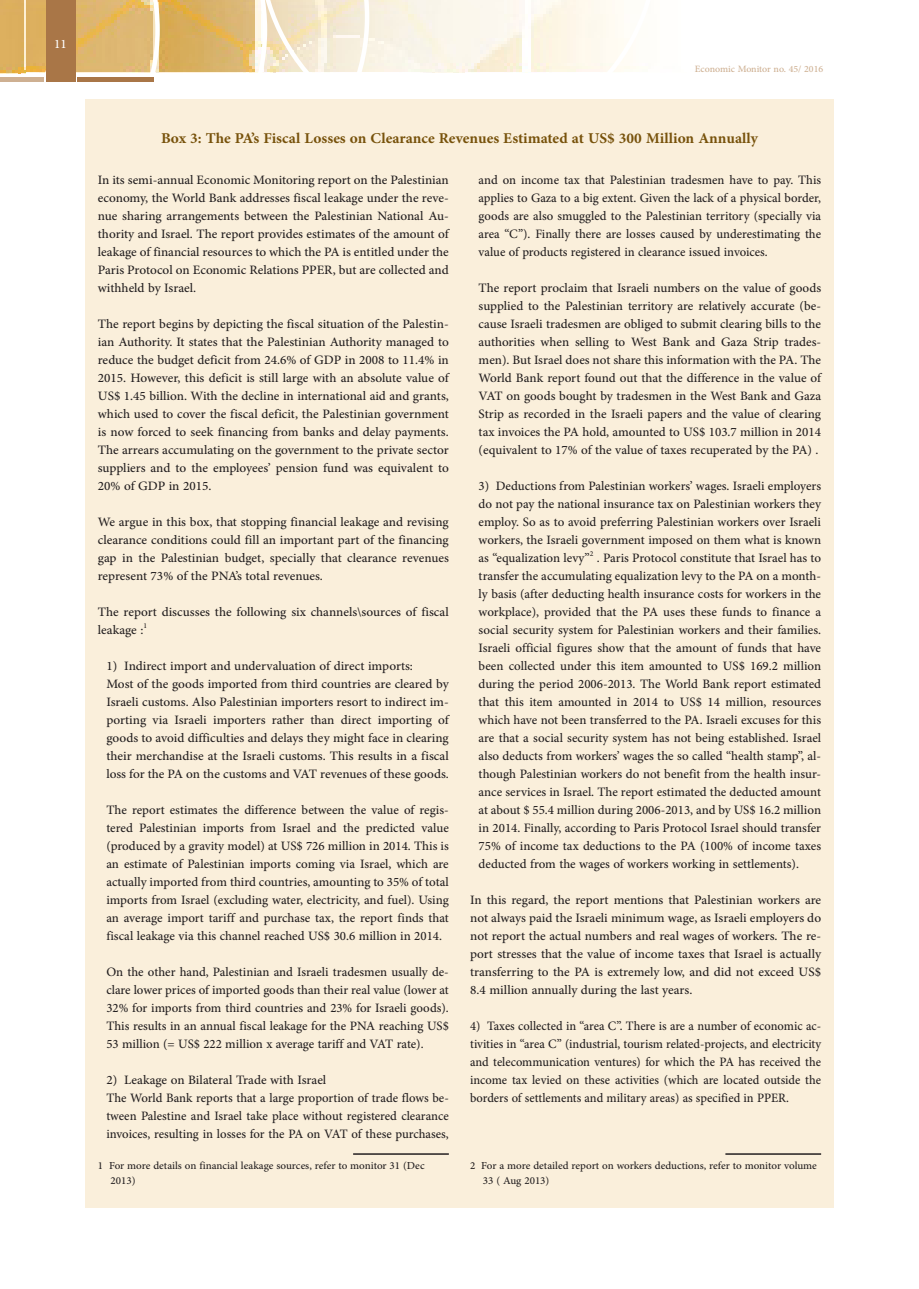
<style>
.page{position:relative;width:919px;height:1289px;background:#fff}
.page>*{position:absolute;margin:0;border:0;box-sizing:border-box;transform-origin:0 0}
.foot{font:700 21px "Adobe Arabic";color:#77520b}
.foot-2{font:18px/18px "Adobe Arabic";color:#231f20;text-align:justify}
.foot-3{font:18px/18px "Adobe Arabic";color:#231f20;text-align:justify;scale:.96 1}
.foot-4{font:18px/18px "Adobe Arabic";color:#231f20;text-align:justify;scale:.94 1}
.t1{font:18px "Adobe Arabic";color:#fff}
.t2{font:15px/15px "Adobe Arabic";color:#231f20}
.t3{font:13.5px "Adobe Arabic";color:#ceb092}
</style>
<div class="page">
<svg style="left:369px;top:0;width:270px;height:73px"></svg>
<svg style="left:267px;top:0;width:102px;height:73px;background:#f4e9d3"></svg>
<svg style="left:0;top:0;width:267px;height:82px;background:#dbb677"></svg>
<hr style="left:77px;top:77px;width:76px;height:4px;background:#a97647">
<hr style="left:0;top:77px;width:44px;height:4px;background:#ceb092">
<div style="left:85px;top:99px;width:748px;height:1108px;background:#faefdb"></div>
<hr style="left:353px;top:1153px;width:96px;height:1px;background:#231f20">
<hr style="left:725px;top:1153px;width:96px;height:1px;background:#231f20">
<p class="t1" style="left:54px;top:32px;width:14px">11</p>
<p class="t3" style="left:694px;top:59px;width:130px">Economic Monitor no. 45/ 2016</p>
<p class="foot" style="left:161px;top:123px;width:598px">Box 3: The PA’s Fiscal Losses on Clearance Revenues Estimated at US$ 300 Million Annually</p>
<p class="foot-3" style="left:478px;top:168px;width:358px">and on income tax that Palestinian tradesmen have to pay. This applies to Gaza to a big extent. Given the lack of a physical border, goods are also smuggled to the Palestinian territory (specially via area “C”). Finally there are losses caused by underestimating the value of products registered in clearance issued invoices.</p>
<p class="foot-2" style="left:478px;top:276px;width:344px">The report proclaim that Israeli numbers on the value of goods supplied to the Palestinian territory are relatively accurate (be&shy;cause Israeli tradesmen are obliged to submit clearing bills to the authorities when selling to West Bank and Gaza Strip trades&shy;men). But Israel does not share this information with the PA. The World Bank report found out that the difference in the value of VAT on goods bought by tradesmen in the West Bank and Gaza Strip as recorded in the Israeli papers and the value of clearing tax invoices the PA hold, amounted to US$ 103.7 million in 2014 (equivalent to 17% of the value of taxes recuperated by the PA) .</p>
<p class="foot-2" style="left:478px;top:474px;width:344px">3) Deductions from Palestinian workers’ wages. Israeli employers do not pay the national insurance tax on Palestinian workers they employ. So as to avoid preferring Palestinian workers over Israeli workers, the Israeli government imposed on them what is known as “equalization levy”<sup>2</sup> . Paris Protocol constitute that Israel has to transfer the accumulating equalization levy to the PA on a month&shy;ly basis (after deducting health insurance costs for workers in the workplace), provided that the PA uses these funds to finance a social security system for Palestinian workers and their families.<br>Israeli official figures show that the amount of funds that have been collected under this item amounted to US$ 169.2 million during the period 2006-2013. The World Bank report estimated that this item amounted in 2014 to US$ 14 million, resources which have not been transferred to the PA. Israeli excuses for this are that a social security system has not being established. Israel also deducts from workers’ wages the so called “health stamp”, al&shy;though Palestinian workers do not benefit from the health insur&shy;ance services in Israel. The report estimated the deducted amount at about $ 55.4 million during 2006-2013, and by US$ 16.2 million in 2014. Finally, according to Paris Protocol Israel should transfer 75% of income tax deductions to the PA (100% of income taxes deducted from the wages of workers working in settlements).</p>
<p class="foot-2" style="left:470px;top:888px;width:352px">In this regard, the report mentions that Palestinian workers are not always paid the Israeli minimum wage, as Israeli employers do not report the actual numbers and real wages of workers. The re&shy;port stresses that the value of income taxes that Israel is actually transferring to the PA is extremely low, and did not exceed US$ 8.4 million annually during the last years.</p>
<p class="foot-4" style="left:470px;top:1014px;width:375px">4) Taxes collected in “area C”. There is are a number of economic ac&shy;tivities in “area C” (industrial, tourism related-projects, and electricity and telecommunication ventures) for which the PA has received the income tax levied on these activities (which are located outside the borders of settlements and military areas) as specified in PPER.</p>
<p class="foot-2" style="left:98px;top:168px;width:352px">In its semi-annual Economic Monitoring report on the Palestinian economy, the World Bank addresses fiscal leakage under the reve&shy;nue sharing arrangements between the Palestinian National Au&shy;thority and Israel. The report provides estimates of the amount of leakage of financial resources to which the PA is entitled under the Paris Protocol on Economic Relations PPER, but are collected and withheld by Israel.</p>
<p class="foot-2" style="left:98px;top:312px;width:352px">The report begins by depicting the fiscal situation of the Palestin&shy;ian Authority. It states that the Palestinian Authority managed to reduce the budget deficit from 24.6% of GDP in 2008 to 11.4% in 2015. However, this deficit is still large with an absolute value of US$ 1.45 billion. With the decline in international aid and grants, which used to cover the fiscal deficit, the Palestinian government is now forced to seek financing from banks and delay payments.<br>The arrears accumulating on the government to the private sector suppliers and to the employees’ pension fund was equivalent to 20% of GDP in 2015.</p>
<p class="foot-2" style="left:98px;top:510px;width:352px">We argue in this box, that stopping financial leakage and revising clearance conditions could fill an important part of the financing gap in the Palestinian budget, specially that clearance revenues represent 73% of the PNA’s total revenues.</p>
<p class="foot-2" style="left:98px;top:600px;width:352px">The report discusses the following six channels\sources of fiscal leakage :<sup>1</sup></p>
<p class="foot-2" style="left:106px;top:654px;width:308px">1) Indirect import and undervaluation of direct imports:</p>
<p class="foot-2" style="left:106px;top:672px;width:344px">Most of the goods imported from third countries are cleared by Israeli customs. Also Palestinian importers resort to indirect im&shy;porting via Israeli importers rather than direct importing of goods to avoid difficulties and delays they might face in clearing their merchandise at the Israeli customs. This results in a fiscal loss for the PA on the customs and VAT revenues of these goods.</p>
<p class="foot-2" style="left:106px;top:798px;width:344px">The report estimates the difference between the value of regis&shy;tered Palestinian imports from Israel and the predicted value (produced by a gravity model) at US$ 726 million in 2014. This is an estimate of Palestinian imports coming via Israel, which are actually imported from third countries, amounting to 35% of total imports from Israel (excluding water, electricity, and fuel). Using an average import tariff and purchase tax, the report finds that fiscal leakage via this channel reached US$ 30.6 million in 2014.</p>
<p class="foot-2" style="left:106px;top:960px;width:344px">On the other hand, Palestinian and Israeli tradesmen usually de&shy;clare lower prices of imported goods than their real value (lower at 32% for imports from third countries and 23% for Israeli goods).<br>This results in an annual fiscal leakage for the PNA reaching US$ 53 million (= US$ 222 million x average tariff and VAT rate).</p>
<p class="foot-2" style="left:106px;top:1068px;width:221px">2) Leakage on Bilateral Trade with Israel</p>
<p class="foot-3" style="left:106px;top:1086px;width:358px">The World Bank reports that a large proportion of trade flows be&shy;tween Palestine and Israel take place without registered clearance invoices, resulting in losses for the PA on VAT of these purchases,</p>
<p class="t2" style="left:111px;top:1156px;width:315px;text-indent:-13px">1 For more details on financial leakage sources, refer to monitor 31 (Dec<br>2013)</p>
<p class="t2" style="left:483px;top:1156px;width:335px;text-indent:-13px">2 For a more detailed report on workers deductions, refer to monitor volume<br>33 ( Aug 2013)</p>
</div>
